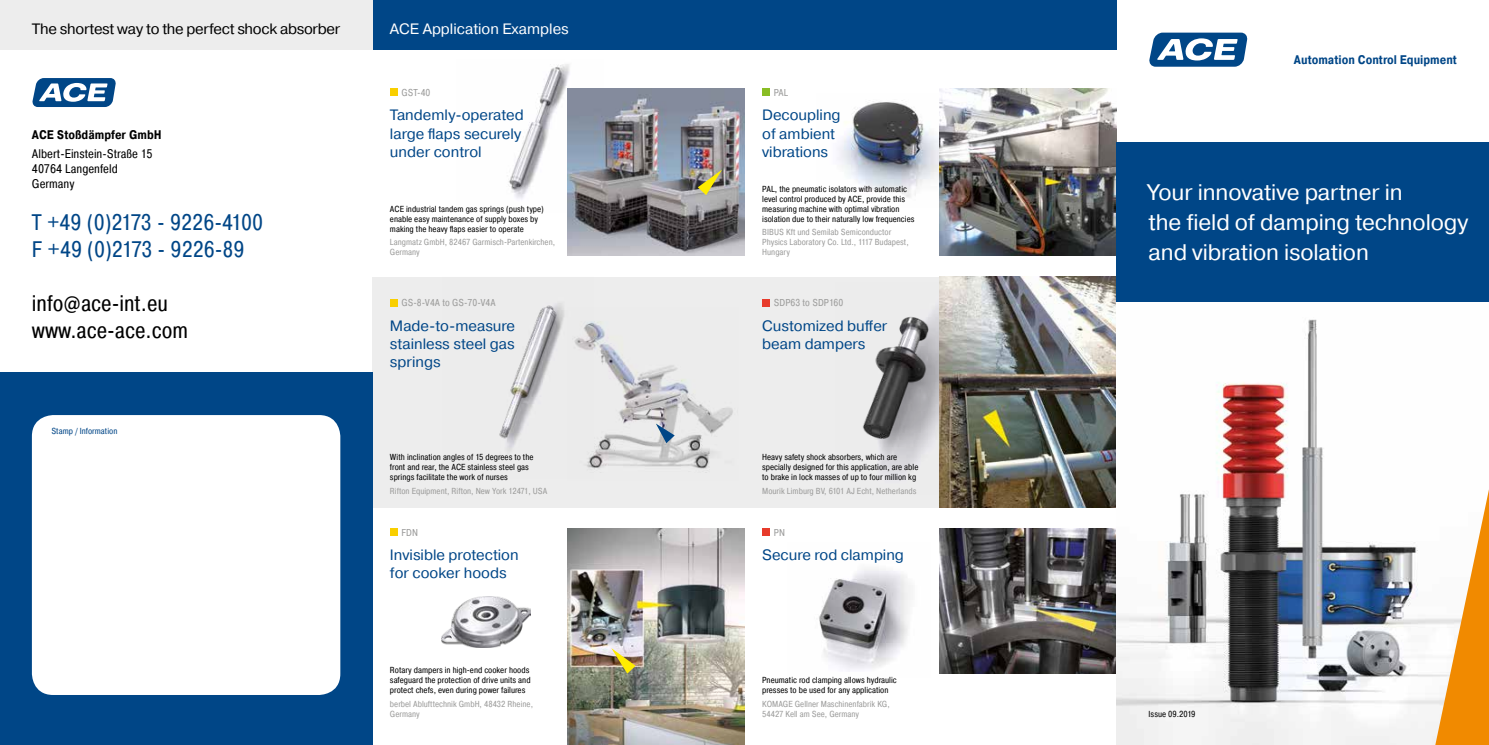
<style>
.page{position:relative;width:1489px;height:745px;background:#fff}
.page>*{position:absolute;margin:0;border:0;box-sizing:border-box;transform-origin:0 0}
.t1{font:22.5px/30px "ACE Pragmatica";letter-spacing:-.005em;color:#fff}
.t2{font:22.5px/27px "ACE Pragmatica Cond";color:#004687}
.t3{font:22.5px/27px "ACE Pragmatica Cond";color:#000}
.t4{font:15px/18px "ACE Pragmatica";color:#004687}
.t5{font:15px "ACE Pragmatica";letter-spacing:-.02em;color:#000}
.t6{font:15px "ACE Pragmatica";color:#fff}
.t7{font:12.5px/15px "ACE Pragmatica Cond";color:#000}
.t8{font:700 12.5px "ACE Pragmatica Cond";color:#004687}
.t9{font:700 12.5px "ACE Pragmatica Cond";color:#000}
.t10{font:10px "ACE Pragmatica Cond";color:#9d9d9c}
.t11{font:8.75px/10px "ACE Pragmatica Cond";color:#000}
.t12{font:8.75px/10px "ACE Pragmatica Cond";color:#9d9d9c}
.t13{font:8.75px "ACE Pragmatica Cond";color:#004687}
</style>
<div class="page">
<div style="left:372px;top:276px;width:744px;height:231px;background:#ededed"></div>
<div style="left:372px;top:0;width:744px;height:50px;background:#004687"></div>
<div style="left:0;top:372px;width:372px;height:372px;background:#004687"></div>
<div style="left:0;top:0;width:372px;height:50px;background:#ededed"></div>
<img style="left:442px;top:276px;width:125px;height:175px">
<img style="left:508px;top:64px;width:95px;height:135px">
<img style="left:862px;top:307px;width:77px;height:164px">
<img style="left:442px;top:596px;width:89px;height:51px">
<img style="left:837px;top:100px;width:102px;height:98px">
<img style="left:819px;top:569px;width:92px;height:101px">
<img style="left:567px;top:89px;width:177px;height:166px">
<img style="left:567px;top:528px;width:177px;height:216px">
<img style="left:939px;top:276px;width:177px;height:231px">
<img style="left:939px;top:528px;width:177px;height:145px">
<img style="left:939px;top:89px;width:177px;height:166px">
<svg style="left:697px;top:169px;width:25px;height:26px"></svg>
<svg style="left:611px;top:647px;width:24px;height:26px"></svg>
<img style="left:1116px;top:301px;width:372px;height:443px">
<img style="left:574px;top:321px;width:159px;height:152px">
<svg style="left:656px;top:423px;width:18px;height:20px"></svg>
<svg style="left:1435px;top:489px;width:53px;height:255px"></svg>
<div style="left:32px;top:415px;width:308px;height:279px;background:#fff;border-radius:21px"></div>
<div style="left:1116px;top:142px;width:372px;height:159px;background:#004687"></div>
<div style="left:390px;top:89px;width:7px;height:7px;background:#f9cf00"></div>
<div style="left:390px;top:528px;width:7px;height:7px;background:#f9cf00"></div>
<div style="left:390px;top:299px;width:7px;height:7px;background:#f9cf00"></div>
<div style="left:762px;top:299px;width:7px;height:7px;background:#e73b2b"></div>
<div style="left:762px;top:528px;width:7px;height:7px;background:#e73b2b"></div>
<div style="left:762px;top:89px;width:7px;height:7px;background:#89bd24"></div>
<svg style="left:32px;top:78px;width:84px;height:29px"></svg>
<svg style="left:1149px;top:33px;width:98px;height:34px"></svg>
<h2 class="t5" style="left:32px;top:19px;width:310px">The shortest way to the perfect shock absorber</h2>
<h2 class="t6" style="left:390px;top:19px;width:180px">ACE Application Examples</h2>
<h3 class="t9" style="left:32px;top:127px;width:131px">ACE Stoßdämpfer GmbH</h3>
<h3 class="t7" style="left:32px;top:146px;width:122px">Albert-Einstein-Straße 15<br>40764 Langenfeld<br>Germany</h3>
<h1 class="t2" style="left:32px;top:208px;width:233px">T +49 (0)2173 - 9226-4100<br>F +49 (0)2173 - 9226-89</h1>
<h1 class="t3" style="left:32px;top:289px;width:158px">info@ace-int.eu www.ace-ace.com</h1>
<p class="t13" style="left:51px;top:425px;width:67px">Stamp / Information</p>
<p class="t10" style="left:401px;top:86px;width:30px">GST-40</p>
<h2 class="t4" style="left:390px;top:107px;width:135px">Tandemly-operated large flaps securely under control</h2>
<p class="t11" style="left:390px;top:204px;width:155px">ACE industrial tandem gas springs (push type) enable easy maintenance of supply boxes by making the heavy flaps easier to operate</p>
<p class="t12" style="left:390px;top:237px;width:167px">Langmatz GmbH, 82467 Garmisch-Partenkirchen,<br>Germany</p>
<p class="t10" style="left:401px;top:296px;width:96px">GS-8-V4A to GS-70-V4A</p>
<h2 class="t4" style="left:390px;top:316px;width:127px;text-align:justify">Made-to-measure stainless steel gas springs</h2>
<p class="t11" style="left:390px;top:452px;width:145px">With inclination angles of 15 degrees to the front and rear, the ACE stainless steel gas springs facilitate the work of nurses</p>
<p class="t12" style="left:390px;top:485px;width:159px">Rifton Equipment, Rifton, New York 12471, USA</p>
<p class="t10" style="left:401px;top:525px;width:18px">FDN</p>
<h2 class="t4" style="left:390px;top:546px;width:130px">Invisible protection for cooker hoods</h2>
<p class="t11" style="left:390px;top:664px;width:142px">Rotary dampers in high-end cooker hoods safeguard the protection of drive units and protect chefs, even during power failures</p>
<p class="t12" style="left:390px;top:698px;width:145px">berbel Ablufttechnik GmbH, 48432 Rheine,<br>Germany</p>
<p class="t10" style="left:773px;top:86px;width:16px">PAL</p>
<h2 class="t4" style="left:762px;top:107px;width:80px">Decoupling of ambient vibrations</h2>
<p class="t11" style="left:762px;top:184px;width:154px">PAL, the pneumatic isolators with automatic level control produced by ACE, provide this measuring machine with optimal vibration isolation due to their naturally low frequencies</p>
<p class="t12" style="left:762px;top:227px;width:148px">BIBUS Kft und Semilab Semiconductor<br>Physics Laboratory Co. Ltd., 1117 Budapest,<br>Hungary</p>
<p class="t10" style="left:773px;top:296px;width:71px">SDP63 to SDP160</p>
<h2 class="t4" style="left:762px;top:316px;width:127px">Customized buffer beam dampers</h2>
<p class="t11" style="left:762px;top:452px;width:158px">Heavy safety shock absorbers, which are specially designed for this application, are able to brake in lock masses of up to four million kg</p>
<p class="t12" style="left:762px;top:485px;width:156px">Mourik Limburg BV, 6101 AJ Echt, Netherlands</p>
<p class="t10" style="left:773px;top:525px;width:13px">PN</p>
<h2 class="t4" style="left:762px;top:546px;width:143px">Secure rod clamping</h2>
<p class="t11" style="left:762px;top:674px;width:136px">Pneumatic rod clamping allows hydraulic presses to be used for any application</p>
<p class="t12" style="left:762px;top:698px;width:129px">KOMAGE Gellner Maschinenfabrik KG,<br>54427 Kell am See, Germany</p>
<h3 class="t8" style="left:1293px;top:52px;width:165px">Automation Control Equipment</h3>
<h1 class="t1" style="left:1148px;top:178px;width:321px">Your innovative partner in<br>the field of damping technology and vibration isolation</h1>
<p class="t11" style="left:1148px;top:708px;width:48px">Issue 09.2019</p>
</div>
